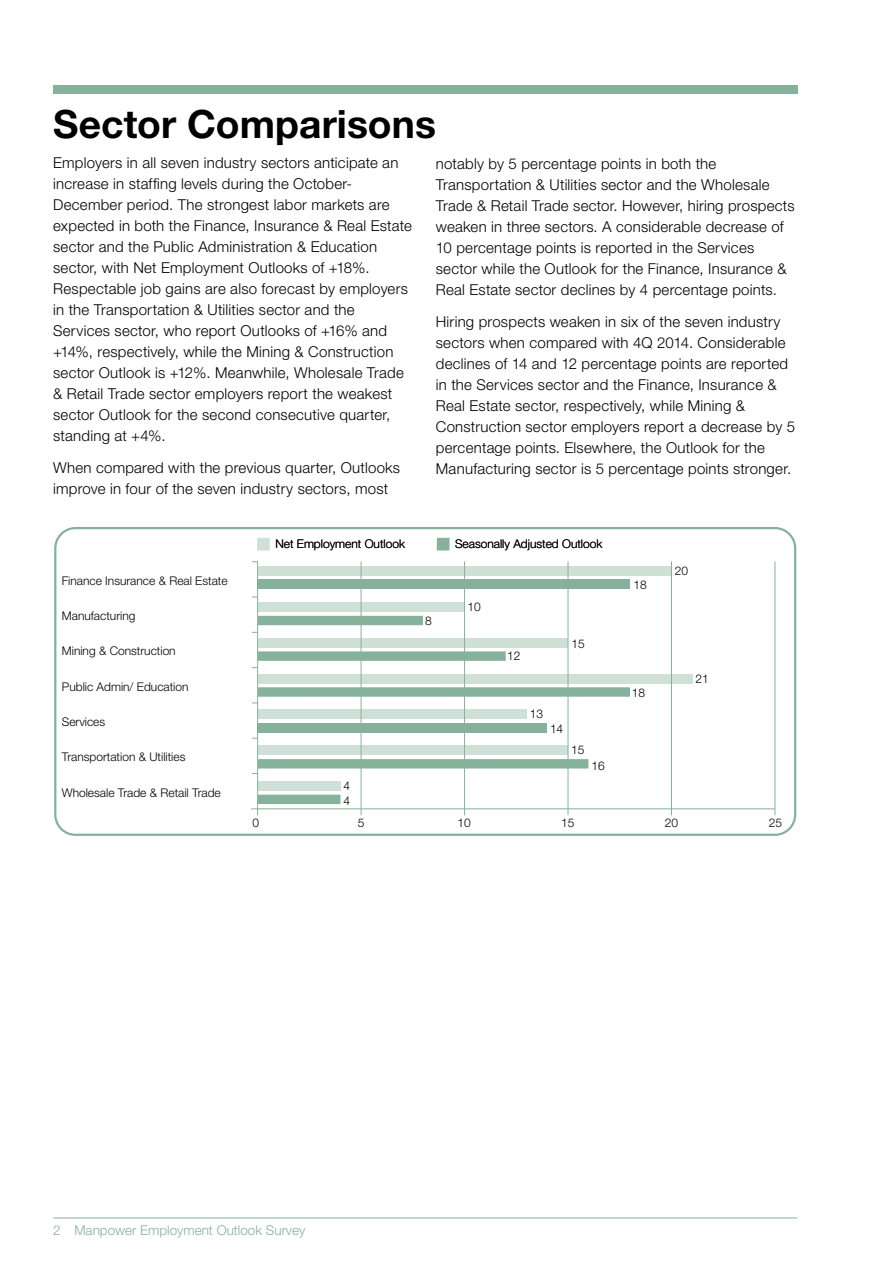
<style>
.page{position:relative;width:893px;height:1263px;background:#fff}
.page>*{position:absolute;margin:0;border:0;box-sizing:border-box;transform-origin:0 0}
.t1{font:700 39px "Helvetica Neue LT Std";color:#000}
.t2{font:300 15px/21px "Helvetica Neue LT Std";letter-spacing:.015em;color:#000}
.t3{font:300 13.5px "Helvetica Neue LT Std";color:#86b29c}
.t4{font:300 12px "Helvetica Neue LT Std";color:#000}
</style>
<div class="page">
<hr style="left:53px;top:1217px;width:744px;height:1px;background:#86b29c">
<svg style="left:54px;top:527px;width:742px;height:309px"></svg>
<div style="left:257px;top:538px;width:13px;height:12px;background:#cfe0d6"></div>
<div style="left:437px;top:538px;width:13px;height:12px;background:#86b29c"></div>
<hr style="left:568px;top:561px;width:1px;height:254px;background:#86b29c">
<hr style="left:671px;top:561px;width:1px;height:254px;background:#86b29c">
<div style="left:53px;top:85px;width:744px;height:9px;background:#86b29c"></div>
<h1 class="t1" style="left:53px;top:100px;width:384px">Sector Comparisons</h1>
<p class="t2" style="left:53px;top:152px;width:360px">Employers in all seven industry sectors anticipate an increase in staffing levels during the October-December period. The strongest labor markets are expected in both the Finance, Insurance &amp; Real Estate sector and the Public Administration &amp; Education sector, with Net Employment Outlooks of +18%.<br>Respectable job gains are also forecast by employers in the Transportation &amp; Utilities sector and the Services sector, who report Outlooks of +16% and +14%, respectively, while the Mining &amp; Construction sector Outlook is +12%. Meanwhile, Wholesale Trade &amp; Retail Trade sector employers report the weakest sector Outlook for the second consecutive quarter, standing at +4%.</p>
<p class="t2" style="left:53px;top:456px;width:348px">When compared with the previous quarter, Outlooks improve in four of the seven industry sectors, most</p>
<p class="t2" style="left:436px;top:153px;width:360px">notably by 5 percentage points in both the Transportation &amp; Utilities sector and the Wholesale Trade &amp; Retail Trade sector. However, hiring prospects weaken in three sectors. A considerable decrease of 10 percentage points is reported in the Services sector while the Outlook for the Finance, Insurance &amp; Real Estate sector declines by 4 percentage points.</p>
<p class="t2" style="left:436px;top:310px;width:361px">Hiring prospects weaken in six of the seven industry sectors when compared with 4Q 2014. Considerable declines of 14 and 12 percentage points are reported in the Services sector and the Finance, Insurance &amp; Real Estate sector, respectively, while Mining &amp; Construction sector employers report a decrease by 5 percentage points. Elsewhere, the Outlook for the Manufacturing sector is 5 percentage points stronger.</p>
<p class="t4" style="left:62px;top:573px;width:167px">Finance Insurance &amp; Real Estate</p>
<p class="t4" style="left:62px;top:608px;width:75px">Manufacturing</p>
<p class="t4" style="left:62px;top:644px;width:115px">Mining &amp; Construction</p>
<p class="t4" style="left:62px;top:679px;width:128px">Public Admin/ Education</p>
<p class="t4" style="left:62px;top:714px;width:45px">Services</p>
<p class="t4" style="left:62px;top:750px;width:125px">Transportation &amp; Utilities</p>
<p class="t4" style="left:62px;top:785px;width:160px">Wholesale Trade &amp; Retail Trade</p>
<p class="t4" style="left:252px;top:815px;width:8px">0</p>
<p class="t4" style="left:275px;top:536px;width:131px">Net Employment Outlook</p>
<p class="t4" style="left:455px;top:536px;width:149px">Seasonally Adjusted Outlook</p>
<p class="t4" style="left:343px;top:778px;width:8px">4</p>
<p class="t4" style="left:343px;top:793px;width:8px">4</p>
<p class="t4" style="left:425px;top:613px;width:8px">8</p>
<p class="t4" style="left:467px;top:599px;width:15px">10</p>
<p class="t4" style="left:507px;top:648px;width:15px">12</p>
<p class="t4" style="left:571px;top:636px;width:15px">15</p>
<p class="t4" style="left:530px;top:707px;width:15px">13</p>
<p class="t4" style="left:550px;top:721px;width:15px">14</p>
<p class="t4" style="left:571px;top:742px;width:15px">15</p>
<p class="t4" style="left:591px;top:758px;width:15px">16</p>
<p class="t4" style="left:633px;top:578px;width:15px">18</p>
<p class="t4" style="left:632px;top:685px;width:15px">18</p>
<p class="t4" style="left:675px;top:563px;width:15px">20</p>
<p class="t4" style="left:696px;top:671px;width:15px">21</p>
<p class="t4" style="left:358px;top:815px;width:8px">5</p>
<p class="t4" style="left:457px;top:815px;width:15px">10</p>
<p class="t4" style="left:561px;top:815px;width:15px">15</p>
<p class="t4" style="left:665px;top:815px;width:15px">20</p>
<p class="t4" style="left:769px;top:815px;width:15px">25</p>
<p class="t3" style="left:53px;top:1222px;width:254px">2 Manpower Employment Outlook Survey</p>
</div>
